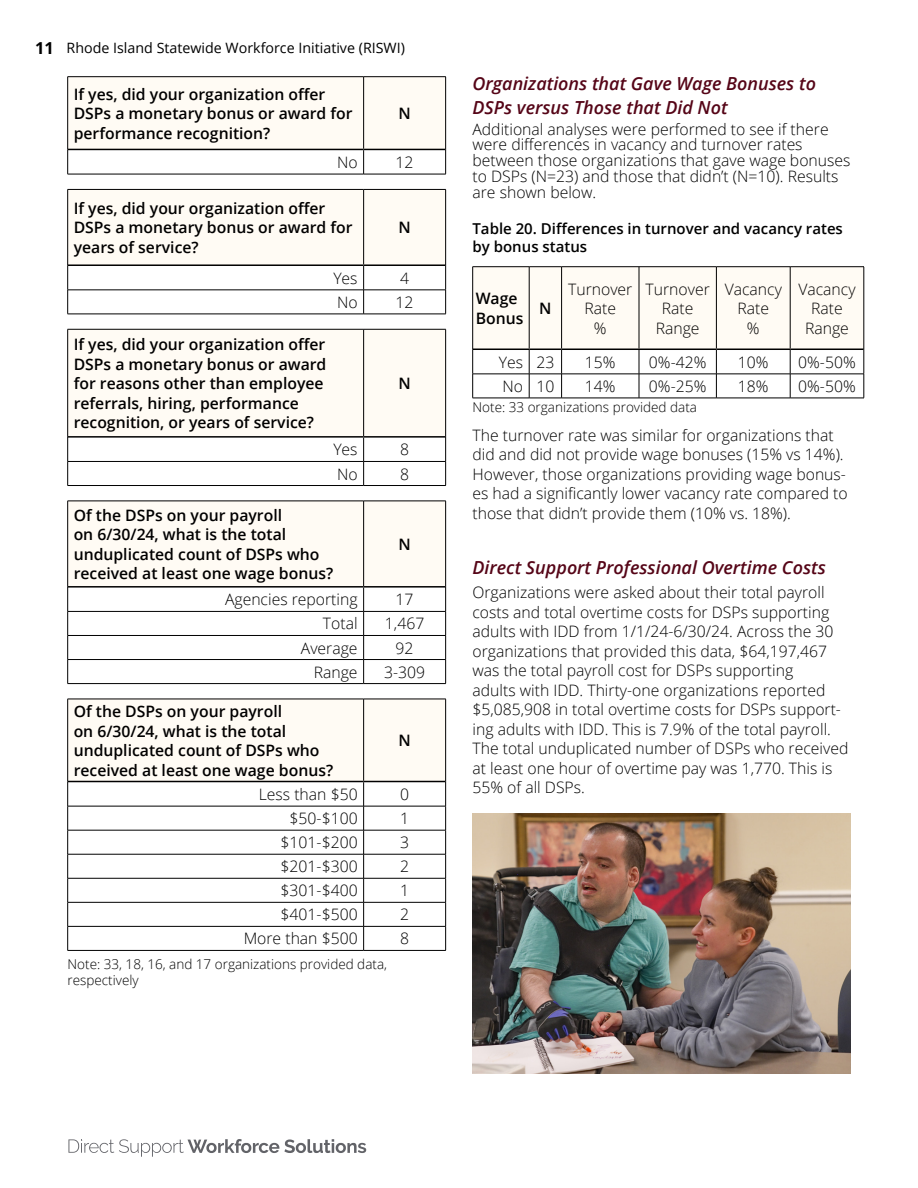
<style>
.page{position:relative;width:918px;height:1188px;background:#fff}
.page>*{position:absolute;margin:0;border:0;box-sizing:border-box;transform-origin:0 0}
.Heading_4{font:italic 600 18px/24px "Open Sans";color:#550517}
.Table_notes{font:300 15.75px/19.5px "Open Sans";color:#000}
.Table_header{font:600 15.75px/19.5px "Open Sans";color:#000}
.Table_text{font:300 15.75px "Open Sans";color:#000}
.Table_text_center{font:300 15.75px "Open Sans";color:#000}
.Table_header-2{font:300 15.75px/19.5px "Open Sans";color:#000;text-align:center}
.Table_label{font:600 15px/18px "Open Sans";color:#000}
.t1{font:14.25px "Open Sans";color:#000}
.Table_notes-2{font:300 13.5px/15.8px "Open Sans";color:#000}
.s1{font-weight:700;font-size:16.5px}
</style>
<div class="page">
<svg style="left:68px;top:1139px;width:298px;height:18px"></svg>
<hr style="left:68px;top:76px;width:296px;height:1px;background:#000">
<hr style="left:364px;top:76px;width:82px;height:1px;background:#000">
<svg style="left:67px;top:77px;width:379px;height:97px"></svg>
<hr style="left:68px;top:174px;width:296px;height:1px;background:#000">
<hr style="left:364px;top:174px;width:82px;height:1px;background:#000">
<hr style="left:68px;top:149px;width:296px;height:1px;background:#000">
<hr style="left:364px;top:149px;width:81px;height:1px;background:#000">
<svg style="left:67px;top:189px;width:379px;height:125px"></svg>
<hr style="left:68px;top:314px;width:296px;height:1px;background:#000">
<hr style="left:364px;top:314px;width:82px;height:1px;background:#000">
<hr style="left:68px;top:264px;width:296px;height:2px;background:#000">
<hr style="left:364px;top:264px;width:81px;height:2px;background:#000">
<svg style="left:67px;top:329px;width:379px;height:156px"></svg>
<hr style="left:68px;top:485px;width:296px;height:1px;background:#000">
<hr style="left:364px;top:485px;width:82px;height:1px;background:#000">
<hr style="left:68px;top:436px;width:296px;height:2px;background:#000">
<hr style="left:364px;top:436px;width:81px;height:2px;background:#000">
<svg style="left:67px;top:501px;width:379px;height:182px"></svg>
<hr style="left:68px;top:683px;width:296px;height:1px;background:#000">
<hr style="left:364px;top:683px;width:82px;height:1px;background:#000">
<hr style="left:68px;top:586px;width:296px;height:2px;background:#000">
<hr style="left:364px;top:586px;width:81px;height:2px;background:#000">
<svg style="left:67px;top:699px;width:379px;height:251px"></svg>
<hr style="left:68px;top:950px;width:296px;height:1px;background:#000">
<hr style="left:364px;top:950px;width:82px;height:1px;background:#000">
<hr style="left:68px;top:781px;width:296px;height:1px;background:#000">
<hr style="left:364px;top:781px;width:81px;height:1px;background:#000">
<hr style="left:472px;top:266px;width:57px;height:1px;background:#000">
<hr style="left:529px;top:266px;width:33px;height:1px;background:#000">
<hr style="left:562px;top:266px;width:77px;height:1px;background:#000">
<hr style="left:639px;top:266px;width:77px;height:1px;background:#000">
<hr style="left:716px;top:266px;width:74px;height:1px;background:#000">
<hr style="left:790px;top:266px;width:74px;height:1px;background:#000">
<svg style="left:472px;top:267px;width:393px;height:131px"></svg>
<hr style="left:472px;top:398px;width:57px;height:1px;background:#000">
<hr style="left:529px;top:398px;width:33px;height:1px;background:#000">
<hr style="left:562px;top:398px;width:77px;height:1px;background:#000">
<hr style="left:639px;top:398px;width:77px;height:1px;background:#000">
<hr style="left:716px;top:398px;width:74px;height:1px;background:#000">
<hr style="left:790px;top:398px;width:74px;height:1px;background:#000">
<hr style="left:473px;top:349px;width:56px;height:1px;background:#000">
<hr style="left:529px;top:349px;width:33px;height:1px;background:#000">
<hr style="left:562px;top:349px;width:77px;height:1px;background:#000">
<hr style="left:639px;top:349px;width:77px;height:1px;background:#000">
<hr style="left:716px;top:349px;width:74px;height:1px;background:#000">
<hr style="left:790px;top:349px;width:74px;height:1px;background:#000">
<img style="left:472px;top:814px;width:378px;height:259px">
<p class="t1" style="left:35px;top:38px;width:371px"><span class="s1">11</span> Rhode Island Statewide Workforce Initiative (RISWI)</p>
<p class="Table_header" style="left:74px;top:84px;width:280px">If yes, did your organization offer<br>DSPs a monetary bonus or award for performance recognition?</p>
<p class="Table_header" style="left:398px;top:103px;width:14px">N</p>
<p class="Table_text" style="left:337px;top:152px;width:22px">No</p>
<p class="Table_text_center" style="left:396px;top:152px;width:19px">12</p>
<p class="Table_header" style="left:74px;top:198px;width:280px">If yes, did your organization offer<br>DSPs a monetary bonus or award for years of service?</p>
<p class="Table_header" style="left:398px;top:218px;width:14px">N</p>
<p class="Table_text" style="left:333px;top:267px;width:26px">Yes</p>
<p class="Table_text_center" style="left:400px;top:267px;width:10px">4</p>
<p class="Table_text" style="left:337px;top:291px;width:22px">No</p>
<p class="Table_text_center" style="left:396px;top:291px;width:19px">12</p>
<p class="Table_header" style="left:74px;top:334px;width:254px">If yes, did your organization offer<br>DSPs a monetary bonus or award for reasons other than employee referrals, hiring, performance recognition, or years of service?</p>
<p class="Table_header" style="left:398px;top:373px;width:14px">N</p>
<p class="Table_text" style="left:333px;top:439px;width:26px">Yes</p>
<p class="Table_text_center" style="left:400px;top:439px;width:10px">8</p>
<p class="Table_text" style="left:337px;top:463px;width:22px">No</p>
<p class="Table_text_center" style="left:400px;top:463px;width:10px">8</p>
<p class="Table_header" style="left:74px;top:505px;width:261px">Of the DSPs on your payroll<br>on 6/30/24, what is the total unduplicated count of DSPs who received at least one wage bonus?</p>
<p class="Table_header" style="left:398px;top:534px;width:14px">N</p>
<p class="Table_text" style="left:225px;top:589px;width:134px">Agencies reporting</p>
<p class="Table_text_center" style="left:396px;top:589px;width:19px">17</p>
<p class="Table_text" style="left:323px;top:613px;width:36px">Total</p>
<p class="Table_text_center" style="left:385px;top:613px;width:41px">1,467</p>
<p class="Table_text" style="left:301px;top:637px;width:58px">Average</p>
<p class="Table_text_center" style="left:396px;top:637px;width:19px">92</p>
<p class="Table_text" style="left:314px;top:661px;width:45px">Range</p>
<p class="Table_text_center" style="left:384px;top:661px;width:43px">3-309</p>
<p class="Table_header" style="left:74px;top:701px;width:261px">Of the DSPs on your payroll<br>on 6/30/24, what is the total unduplicated count of DSPs who received at least one wage bonus?</p>
<p class="Table_header" style="left:398px;top:730px;width:14px">N</p>
<p class="Table_text" style="left:259px;top:784px;width:100px">Less than $50</p>
<p class="Table_text_center" style="left:400px;top:784px;width:10px">0</p>
<p class="Table_text" style="left:290px;top:808px;width:70px">$50-$100</p>
<p class="Table_text_center" style="left:400px;top:808px;width:10px">1</p>
<p class="Table_text" style="left:281px;top:832px;width:79px">$101-$200</p>
<p class="Table_text_center" style="left:400px;top:832px;width:10px">3</p>
<p class="Table_text" style="left:281px;top:856px;width:79px">$201-$300</p>
<p class="Table_text_center" style="left:400px;top:856px;width:10px">2</p>
<p class="Table_text" style="left:281px;top:880px;width:79px">$301-$400</p>
<p class="Table_text_center" style="left:400px;top:880px;width:10px">1</p>
<p class="Table_text" style="left:281px;top:904px;width:79px">$401-$500</p>
<p class="Table_text_center" style="left:400px;top:904px;width:10px">2</p>
<p class="Table_text" style="left:244px;top:928px;width:115px">More than $500</p>
<p class="Table_text_center" style="left:400px;top:928px;width:10px">8</p>
<p class="Table_notes-2" style="left:68px;top:956px;width:321px">Note: 33, 18, 16, and 17 organizations provided data, respectively</p>
<h4 class="Heading_4" style="left:472px;top:71px;width:345px">Organizations that Gave Wage Bonuses to<br>DSPs versus Those that Did Not</h4>
<p class="Table_notes" style="left:472px;top:121px;width:380px;line-height:15.8px">Additional analyses were performed to see if there were differences in vacancy and turnover rates between those organizations that gave wage bonuses to DSPs (N=23) and those that didn’t (N=10). Results are shown below.</p>
<p class="Table_label" style="left:472px;top:219px;width:372px">Table 20. Differences in turnover and vacancy rates by bonus status</p>
<p class="Table_header" style="left:476px;top:288px;width:49px">Wage<br>Bonus</p>
<p class="Table_header" style="left:539px;top:298px;width:14px">N</p>
<p class="Table_header-2" style="left:568px;top:279px;width:66px">Turnover<br>Rate<br>%</p>
<p class="Table_header-2" style="left:646px;top:279px;width:66px">Turnover<br>Rate<br>Range</p>
<p class="Table_header-2" style="left:725px;top:279px;width:59px">Vacancy<br>Rate<br>%</p>
<p class="Table_header-2" style="left:798px;top:279px;width:59px">Vacancy<br>Rate<br>Range</p>
<p class="Table_text" style="left:499px;top:351px;width:26px">Yes</p>
<p class="Table_text_center" style="left:536px;top:351px;width:19px">23</p>
<p class="Table_text_center" style="left:585px;top:351px;width:32px">15%</p>
<p class="Table_text_center" style="left:649px;top:351px;width:59px">0%-42%</p>
<p class="Table_text_center" style="left:738px;top:351px;width:32px">10%</p>
<p class="Table_text_center" style="left:798px;top:351px;width:59px">0%-50%</p>
<p class="Table_text" style="left:503px;top:375px;width:22px">No</p>
<p class="Table_text_center" style="left:536px;top:375px;width:19px">10</p>
<p class="Table_text_center" style="left:585px;top:375px;width:32px">14%</p>
<p class="Table_text_center" style="left:649px;top:375px;width:59px">0%-25%</p>
<p class="Table_text_center" style="left:738px;top:375px;width:32px">18%</p>
<p class="Table_text_center" style="left:798px;top:375px;width:59px">0%-50%</p>
<p class="Table_notes-2" style="left:472px;top:399px;width:226px">Note: 33 organizations provided data</p>
<p class="Table_notes" style="left:472px;top:425px;width:377px">The turnover rate was similar for organizations that did and did not provide wage bonuses (15% vs 14%).<br>However, those organizations providing wage bonus&shy;es had a significantly lower vacancy rate compared to those that didn’t provide them (10% vs. 18%).</p>
<h4 class="Heading_4" style="left:472px;top:555px;width:355px">Direct Support Professional Overtime Costs</h4>
<p class="Table_notes" style="left:472px;top:582px;width:377px">Organizations were asked about their total payroll costs and total overtime costs for DSPs supporting adults with IDD from 1/1/24-6/30/24. Across the 30 organizations that provided this data, $64,197,467 was the total payroll cost for DSPs supporting<br>adults with IDD. Thirty-one organizations reported $5,085,908 in total overtime costs for DSPs support&shy;ing adults with IDD. This is 7.9% of the total payroll.<br>The total unduplicated number of DSPs who received at least one hour of overtime pay was 1,770. This is 55% of all DSPs.</p>
</div>
